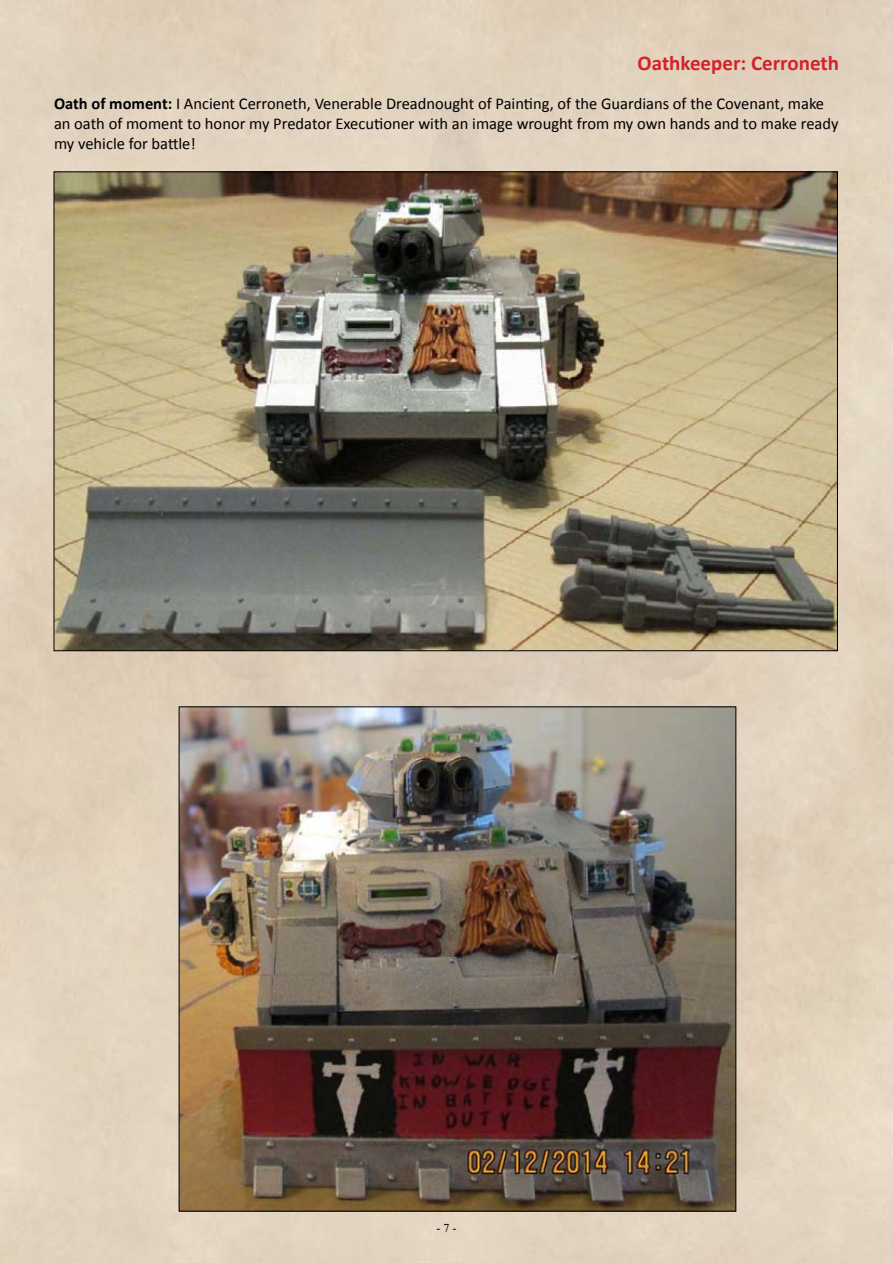
<style>
.page{position:relative;width:893px;height:1263px;background:#fff}
.page>*{position:absolute;margin:0;border:0;box-sizing:border-box;transform-origin:0 0}
.t1{font:700 21px "Calibri";color:#d2232a}
.t2{font:16.5px/19.8px "Calibri";color:#000}
.t3{font:12px "Times New Roman";color:#000}
.s1{font-weight:700}
</style>
<div class="page">
<img style="left:0;top:0;width:893px;height:1263px">
<img style="left:191px;top:101px;width:532px;height:606px">
<img style="left:56px;top:174px;width:780px;height:475px">
<img style="left:181px;top:709px;width:553px;height:500px">
<p class="t1" style="left:638px;top:50px;width:203px">Oathkeeper: Cerroneth</p>
<p class="t2" style="left:54px;top:93px;width:786px"><span class="s1">Oath of moment:</span> I Ancient Cerroneth, Venerable Dreadnought of Painting, of the Guardians of the Covenant, make an oath of moment to honor my Predator Executioner with an image wrought from my own hands and to make ready my vehicle for battle!</p>
<p class="t3" style="left:436px;top:1219px;width:21px">- 7 -</p>
</div>
